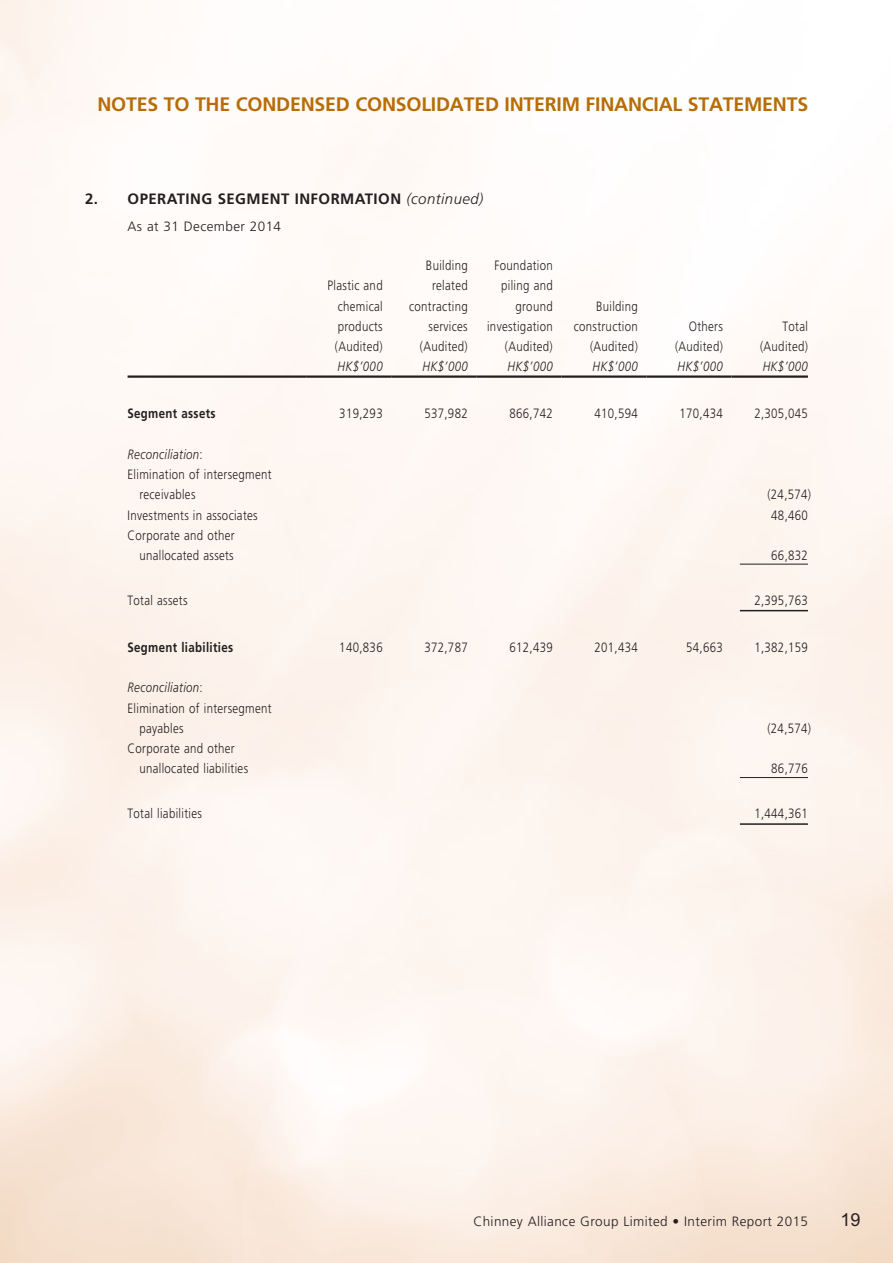
<style>
.page{position:relative;width:893px;height:1263px;background:#fff}
.page>*{position:absolute;margin:0;border:0;box-sizing:border-box;transform-origin:0 0}
.t1{font:700 19.5px "Frutiger LT Std";letter-spacing:-.01em;color:#b76d06}
.t2{font:700 18px "M Hei HK";color:#231f20}
.t3{font:700 15px "Frutiger LT Std";letter-spacing:.03em;color:#231f20}
.t4{font:300 13.5px/20.2px "Frutiger LT Std";letter-spacing:.03em;color:#231f20;text-align:right;scale:.85 1}
.t5{font:italic 300 13.5px "Frutiger LT Std";letter-spacing:.03em;color:#231f20;scale:.85 1}
.t6{font:300 13.5px "Frutiger LT Std";letter-spacing:.03em;color:#231f20}
.t7{font:700 13.5px "Frutiger LT Std";letter-spacing:.03em;color:#231f20;scale:.85 1}
.s1{font-weight:300;font-style:italic}
.s2{font-style:normal}
</style>
<div class="page">
<hr style="left:128px;top:375px;width:178px;height:3px;background:#231f20">
<hr style="left:306px;top:375px;width:85px;height:3px;background:#231f20">
<hr style="left:391px;top:375px;width:85px;height:3px;background:#231f20">
<hr style="left:476px;top:375px;width:85px;height:3px;background:#231f20">
<hr style="left:561px;top:375px;width:85px;height:3px;background:#231f20">
<hr style="left:646px;top:375px;width:85px;height:3px;background:#231f20">
<hr style="left:731px;top:375px;width:77px;height:3px;background:#231f20">
<hr style="left:740px;top:564px;width:68px;height:1px;background:#231f20">
<hr style="left:740px;top:610px;width:68px;height:1px;background:#231f20">
<hr style="left:740px;top:777px;width:68px;height:1px;background:#231f20">
<hr style="left:740px;top:823px;width:68px;height:2px;background:#231f20">
<h1 class="t1" style="left:97px;top:93px;width:712px">NOTES TO THE CONDENSED CONSOLIDATED INTERIM FINANCIAL STATEMENTS</h1>
<p class="t3" style="left:85px;top:190px;width:400px">2. OPERATING SEGMENT INFORMATION <span class="s1">(continued)</span></p>
<p class="t6" style="left:128px;top:219px;width:155px">As at 31 December 2014</p>
<p class="t4" style="left:338px;top:276px;width:54px;text-align:justify;text-indent:-10px">Plastic and chemical products</p>
<p class="t4" style="left:409px;top:255px;width:71px">Building related contracting services</p>
<p class="t4" style="left:487px;top:255px;width:79px">Foundation piling and ground investigation</p>
<p class="t4" style="left:574px;top:296px;width:77px">Building construction</p>
<p class="t4" style="left:689px;top:316px;width:42px">Others</p>
<p class="t4" style="left:782px;top:316px;width:32px">Total</p>
<p class="t4" style="left:335px;top:336px;width:58px">(Audited)</p>
<p class="t4" style="left:420px;top:336px;width:58px">(Audited)</p>
<p class="t4" style="left:505px;top:336px;width:58px">(Audited)</p>
<p class="t4" style="left:590px;top:336px;width:58px">(Audited)</p>
<p class="t4" style="left:675px;top:336px;width:58px">(Audited)</p>
<p class="t4" style="left:760px;top:336px;width:58px">(Audited)</p>
<p class="t5" style="left:337px;top:359px;width:55px">HK$’000</p>
<p class="t5" style="left:422px;top:359px;width:55px">HK$’000</p>
<p class="t5" style="left:507px;top:359px;width:55px">HK$’000</p>
<p class="t5" style="left:593px;top:359px;width:55px">HK$’000</p>
<p class="t5" style="left:678px;top:359px;width:55px">HK$’000</p>
<p class="t5" style="left:763px;top:359px;width:55px">HK$’000</p>
<p class="t7" style="left:128px;top:406px;width:105px">Segment assets</p>
<p class="t4" style="left:339px;top:404px;width:53px">319,293</p>
<p class="t4" style="left:424px;top:404px;width:53px">537,982</p>
<p class="t4" style="left:509px;top:404px;width:53px">866,742</p>
<p class="t4" style="left:594px;top:404px;width:53px">410,594</p>
<p class="t4" style="left:679px;top:404px;width:53px">170,434</p>
<p class="t4" style="left:754px;top:404px;width:65px">2,305,045</p>
<p class="t5" style="left:128px;top:446px;width:90px">Reconciliation<span class="s2">:</span></p>
<p class="t4" style="left:128px;top:464px;width:171px">Elimination of intersegment</p>
<p class="t4" style="left:139px;top:485px;width:68px">receivables</p>
<p class="t4" style="left:767px;top:485px;width:53px">(24,574)</p>
<p class="t4" style="left:128px;top:505px;width:155px">Investments in associates</p>
<p class="t4" style="left:771px;top:505px;width:45px">48,460</p>
<p class="t4" style="left:128px;top:525px;width:128px">Corporate and other unallocated assets</p>
<p class="t4" style="left:771px;top:545px;width:45px">66,832</p>
<p class="t4" style="left:128px;top:590px;width:72px">Total assets</p>
<p class="t4" style="left:754px;top:590px;width:65px">2,395,763</p>
<p class="t7" style="left:128px;top:639px;width:126px">Segment liabilities</p>
<p class="t4" style="left:339px;top:637px;width:53px">140,836</p>
<p class="t4" style="left:424px;top:637px;width:53px">372,787</p>
<p class="t4" style="left:509px;top:637px;width:53px">612,439</p>
<p class="t4" style="left:594px;top:637px;width:53px">201,434</p>
<p class="t4" style="left:686px;top:637px;width:45px">54,663</p>
<p class="t4" style="left:754px;top:637px;width:65px">1,382,159</p>
<p class="t5" style="left:128px;top:680px;width:90px">Reconciliation<span class="s2">:</span></p>
<p class="t4" style="left:128px;top:698px;width:171px">Elimination of intersegment</p>
<p class="t4" style="left:139px;top:718px;width:54px">payables</p>
<p class="t4" style="left:767px;top:718px;width:53px">(24,574)</p>
<p class="t4" style="left:139px;top:738px;width:129px;text-align:left;text-indent:-12px">Corporate and other unallocated liabilities</p>
<p class="t4" style="left:771px;top:759px;width:45px">86,776</p>
<p class="t4" style="left:128px;top:804px;width:89px">Total liabilities</p>
<p class="t4" style="left:754px;top:804px;width:65px">1,444,361</p>
<p class="t6" style="left:473px;top:1214px;width:336px">Chinney Alliance Group Limited • Interim Report 2015</p>
<h2 class="t2" style="left:840px;top:1206px;width:22px">19</h2>
</div>
